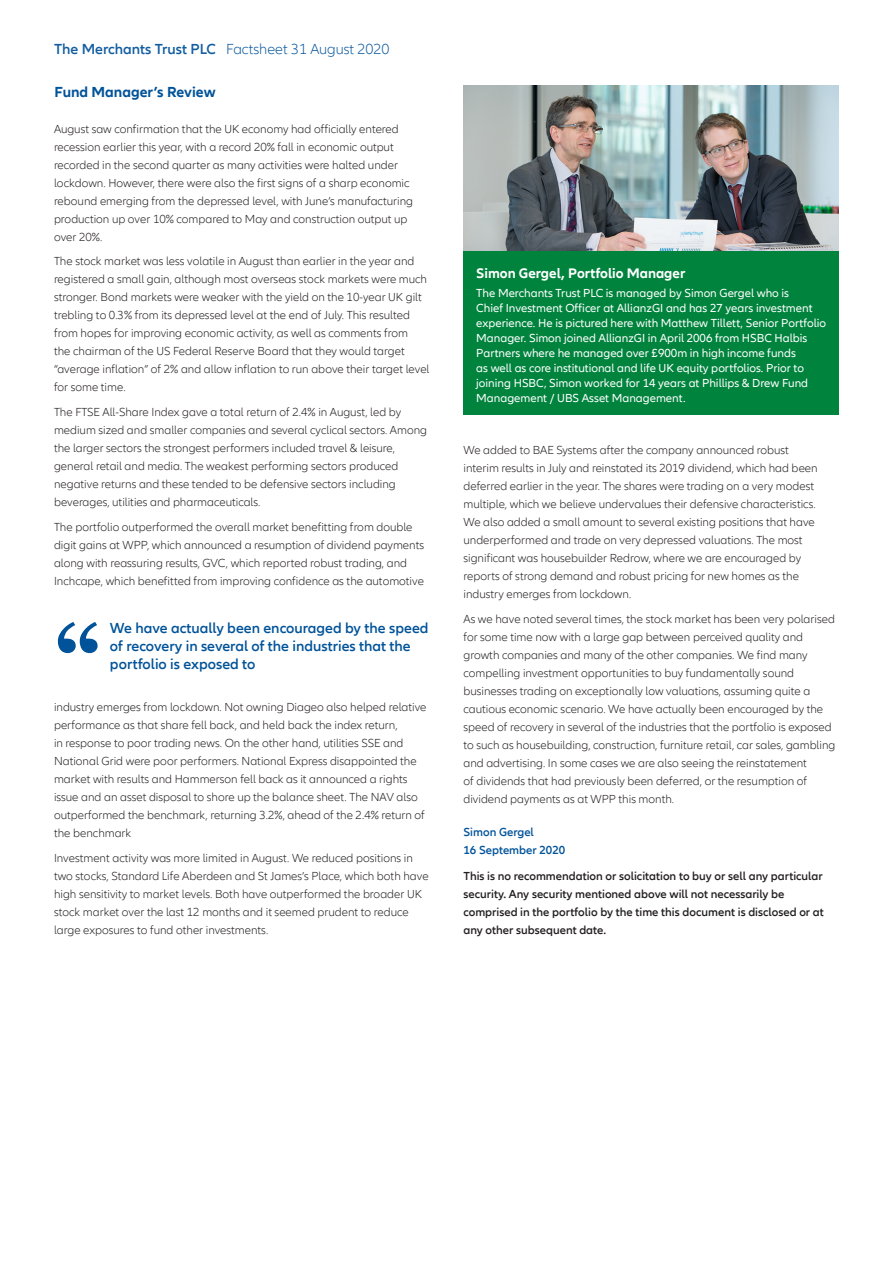
<style>
.page{position:relative;width:893px;height:1263px;background:#fff}
.page>*{position:absolute;margin:0;border:0;box-sizing:border-box;transform-origin:0 0}
.t1{font:600 15px/18px "Allianz Neo";color:#015399}
.t2{font:300 15px "Allianz Neo";color:#115da0}
.t3{font:700 15px "Allianz Neo";color:#015399}
.t4{font:700 14.25px "Allianz Neo";color:#fff}
.t5{font:300 12px/18px "Allianz Neo";color:#231f20}
.t6{font:12px/15px "Allianz Neo";color:#fff}
.t7{font:600 12px/18px "Allianz Neo";color:#231f20}
.t8{font:600 12px/18px "Allianz Neo";color:#015399}
.s1{font-weight:600}
</style>
<div class="page">
<svg style="left:58px;top:622px;width:40px;height:31px"></svg>
<img style="left:463px;top:85px;width:376px;height:166px">
<div style="left:463px;top:251px;width:376px;height:164px;background:#00833d"></div>
<p class="t2" style="left:54px;top:41px;width:337px"><span class="s1">The Merchants Trust PLC</span> Factsheet 31 August 2020</p>
<p class="t3" style="left:55px;top:83px;width:163px">Fund Manager’s Review</p>
<p class="t5" style="left:54px;top:120px;width:361px">August saw confirmation that the UK economy had officially entered recession earlier this year, with a record 20% fall in economic output recorded in the second quarter as many activities were halted under lockdown. However, there were also the first signs of a sharp economic rebound emerging from the depressed level, with June’s manufacturing production up over 10% compared to May and construction output up over 20%.</p>
<p class="t5" style="left:54px;top:253px;width:377px">The stock market was less volatile in August than earlier in the year and registered a small gain, although most overseas stock markets were much stronger. Bond markets were weaker with the yield on the 10-year UK gilt trebling to 0.3% from its depressed level at the end of July. This resulted from hopes for improving economic activity, as well as comments from<br>the chairman of the US Federal Reserve Board that they would target “average inflation” of 2% and allow inflation to run above their target level for some time.</p>
<p class="t5" style="left:54px;top:404px;width:375px">The FTSE All-Share Index gave a total return of 2.4% in August, led by medium sized and smaller companies and several cyclical sectors. Among the larger sectors the strongest performers included travel &amp; leisure, general retail and media. The weakest performing sectors produced negative returns and these tended to be defensive sectors including beverages, utilities and pharmaceuticals.</p>
<p class="t5" style="left:54px;top:518px;width:372px">The portfolio outperformed the overall market benefitting from double digit gains at WPP, which announced a resumption of dividend payments along with reassuring results, GVC, which reported robust trading, and Inchcape, which benefitted from improving confidence as the automotive</p>
<p class="t1" style="left:110px;top:619px;width:320px">We have actually been encouraged by the speed of recovery in several of the industries that the portfolio is exposed to</p>
<p class="t5" style="left:54px;top:698px;width:374px">industry emerges from lockdown. Not owning Diageo also helped relative performance as that share fell back, and held back the index return,<br>in response to poor trading news. On the other hand, utilities SSE and National Grid were poor performers. National Express disappointed the market with results and Hammerson fell back as it announced a rights issue and an asset disposal to shore up the balance sheet. The NAV also outperformed the benchmark, returning 3.2%, ahead of the 2.4% return of the benchmark</p>
<p class="t5" style="left:54px;top:849px;width:376px">Investment activity was more limited in August. We reduced positions in two stocks, Standard Life Aberdeen and St James’s Place, which both have high sensitivity to market levels. Both have outperformed the broader UK stock market over the last 12 months and it seemed prudent to reduce large exposures to fund other investments.</p>
<p class="t4" style="left:476px;top:265px;width:211px">Simon Gergel, Portfolio Manager</p>
<p class="t6" style="left:476px;top:286px;width:351px">The Merchants Trust PLC is managed by Simon Gergel who is<br>Chief Investment Officer at AllianzGI and has 27 years investment experience. He is pictured here with Matthew Tillett, Senior Portfolio Manager. Simon joined AllianzGI in April 2006 from HSBC Halbis Partners where he managed over £900m in high income funds<br>as well as core institutional and life UK equity portfolios. Prior to joining HSBC, Simon worked for 14 years at Phillips &amp; Drew Fund Management / UBS Asset Management.</p>
<p class="t5" style="left:463px;top:441px;width:356px">We added to BAE Systems after the company announced robust interim results in July and reinstated its 2019 dividend, which had been deferred earlier in the year. The shares were trading on a very modest multiple, which we believe undervalues their defensive characteristics.<br>We also added a small amount to several existing positions that have underperformed and trade on very depressed valuations. The most significant was housebuilder Redrow, where we are encouraged by reports of strong demand and robust pricing for new homes as the industry emerges from lockdown.</p>
<p class="t5" style="left:463px;top:610px;width:373px">As we have noted several times, the stock market has been very polarised for some time now with a large gap between perceived quality and growth companies and many of the other companies. We find many compelling investment opportunities to buy fundamentally sound businesses trading on exceptionally low valuations, assuming quite a cautious economic scenario. We have actually been encouraged by the speed of recovery in several of the industries that the portfolio is exposed to such as housebuilding, construction, furniture retail, car sales, gambling and advertising. In some cases we are also seeing the reinstatement<br>of dividends that had previously been deferred, or the resumption of dividend payments as at WPP this month.</p>
<p class="t8" style="left:463px;top:823px;width:103px">Simon Gergel<br>16 September 2020</p>
<p class="t7" style="left:463px;top:868px;width:362px">This is no recommendation or solicitation to buy or sell any particular security. Any security mentioned above will not necessarily be comprised in the portfolio by the time this document is disclosed or at any other subsequent date.</p>
</div>
